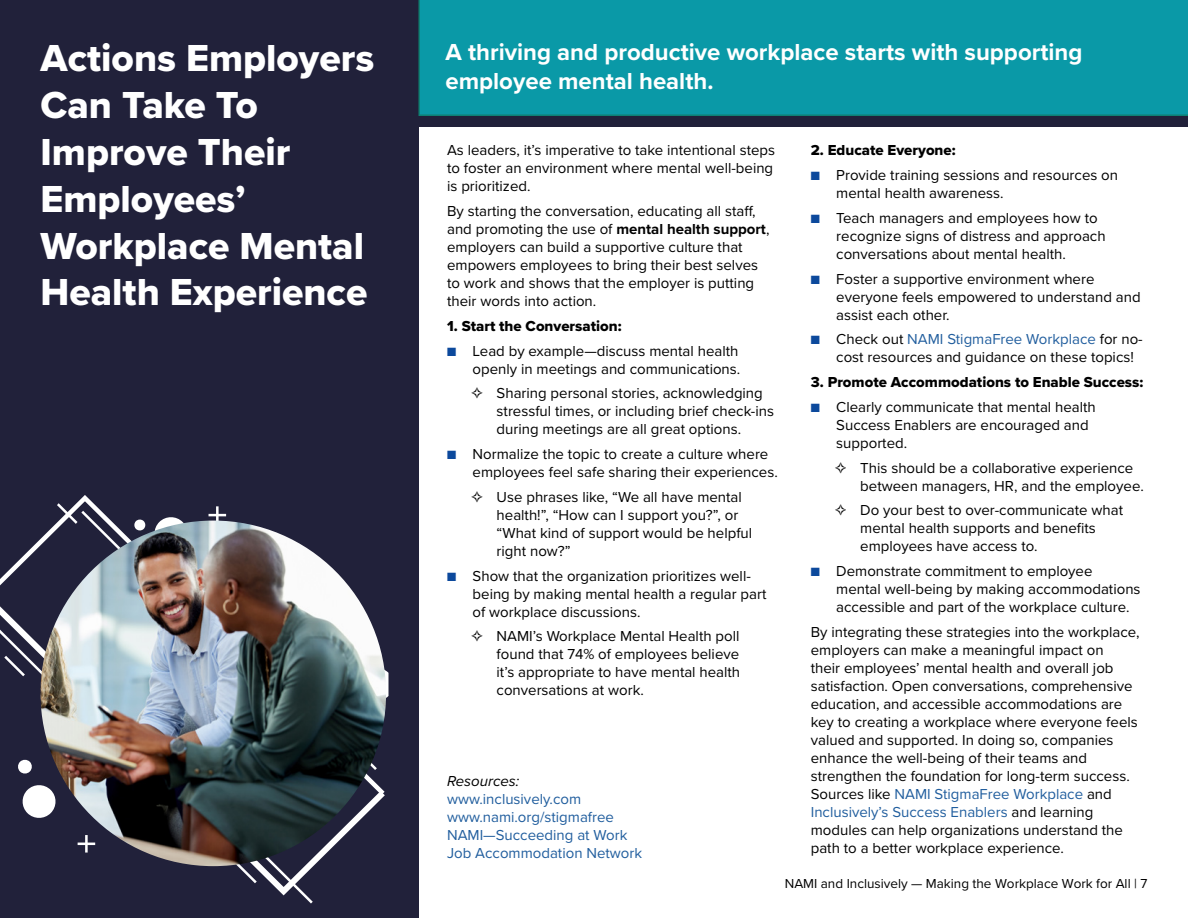
<style>
.page{position:relative;width:1188px;height:918px;background:#fff}
.page>*{position:absolute;margin:0;border:0;box-sizing:border-box;transform-origin:0 0}
.t1{font:39px/46.8px "Proxima Nova Extrabld";color:#fff}
.t2{font:700 24px/28.8px "Proxima Nova";color:#fff}
.t3{font:15px/18px "Proxima Nova";color:#000}
.t4{font:15px/18px "Proxima Nova";color:#215e9e}
.t5{font:15px "Proxima Nova Extrabld";color:#000}
.t6{font:italic 15px "Proxima Nova";color:#000}
.t7{font:13.5px "Proxima Nova";color:#000}
.s1{color:#0c499c}
.s2{color:#215e9e}
.s3{font-weight:700}
</style>
<div class="page">
<div style="left:0;top:0;width:419px;height:918px;background:#21213a"></div>
<div style="left:418px;top:116px;width:770px;height:11px;background:#21213a"></div>
<div style="left:418px;top:0;width:770px;height:116px;background:#0a99a7"></div>
<svg style="left:22px;top:800px;width:308px;height:67px"></svg>
<svg style="left:0;top:495px;width:252px;height:305px"></svg>
<svg style="left:55px;top:525px;width:334px;height:325px"></svg>
<svg style="left:0;top:630px;width:52px;height:62px"></svg>
<svg style="left:57px;top:503px;width:89px;height:66px"></svg>
<svg style="left:236px;top:845px;width:77px;height:59px"></svg>
<svg style="left:368px;top:750px;width:9px;height:20px"></svg>
<svg style="left:209px;top:506px;width:17px;height:15px"></svg>
<svg style="left:78px;top:835px;width:17px;height:18px"></svg>
<img style="left:40px;top:521px;width:346px;height:345px;border-radius:173px">
<p class="t1" style="left:40px;top:34px;width:335px">Actions Employers<br>Can Take To</p>
<p class="t2" style="left:446px;top:37px;width:639px">A thriving and productive workplace starts with supporting employee mental health.</p>
<p class="t1" style="left:40px;top:128px;width:329px">Improve Their<br>Employees’<br>Workplace Mental<br>Health Experience</p>
<p class="t3" style="left:447px;top:141px;width:330px">As leaders, it’s imperative to take intentional steps to foster an environment where mental well-being is prioritized.</p>
<p class="t5" style="left:811px;top:139px;width:146px">2. Educate Everyone:</p>
<p class="t3" style="left:836px;top:166px;width:283px;text-indent:-26px"><span class="s1">■</span> Provide training sessions and resources on mental health awareness.</p>
<p class="t3" style="left:836px;top:208px;width:271px;text-indent:-26px"><span class="s1">■</span> Teach managers and employees how to recognize signs of distress and approach conversations about mental health.</p>
<p class="t3" style="left:836px;top:269px;width:306px;text-indent:-26px"><span class="s1">■</span> Foster a supportive environment where everyone feels empowered to understand and assist each other.</p>
<p class="t3" style="left:836px;top:330px;width:308px;text-indent:-26px"><span class="s1">■</span> Check out <span class="s2">NAMI StigmaFree Workplace</span> for no&shy;cost resources and guidance on these topics!</p>
<p class="t5" style="left:811px;top:371px;width:334px">3. Promote Accommodations to Enable Success:</p>
<p class="t3" style="left:836px;top:397px;width:261px;text-indent:-26px"><span class="s1">■</span> Clearly communicate that mental health<br>Success Enablers are encouraged and supported.</p>
<p class="t3" style="left:860px;top:458px;width:285px">This should be a collaborative experience between managers, HR, and the employee.</p>
<p class="t3" style="left:860px;top:501px;width:264px">Do your best to over-communicate what mental health supports and benefits employees have access to.</p>
<p class="t3" style="left:836px;top:562px;width:306px;text-indent:-26px"><span class="s1">■</span> Demonstrate commitment to employee mental well-being by making accommodations accessible and part of the workplace culture.</p>
<p class="t3" style="left:811px;top:622px;width:330px">By integrating these strategies into the workplace, employers can make a meaningful impact on<br>their employees’ mental health and overall job satisfaction. Open conversations, comprehensive education, and accessible accommodations are key to creating a workplace where everyone feels valued and supported. In doing so, companies enhance the well-being of their teams and strengthen the foundation for long-term success.<br>Sources like <span class="s2">NAMI StigmaFree Workplace</span> and <span class="s2">Inclusively’s Success Enablers</span> and learning modules can help organizations understand the path to a better workplace experience.</p>
<p class="t3" style="left:447px;top:202px;width:324px">By starting the conversation, educating all staf, and promoting the use of <span class="s3">mental health support</span>, employers can build a supportive culture that empowers employees to bring their best selves to work and shows that the employer is putting their words into action.</p>
<p class="t5" style="left:447px;top:315px;width:176px">1. Start the Conversation:</p>
<p class="t3" style="left:447px;top:341px;width:295px;text-align:right"><span class="s1">■</span> Lead by example—discuss mental health openly in meetings and communications.</p>
<p class="t3" style="left:497px;top:384px;width:279px">Sharing personal stories, acknowledging stressful times, or including brief check-ins during meetings are all great options.</p>
<p class="t3" style="left:473px;top:445px;width:307px;text-indent:-26px"><span class="s1">■</span> Normalize the topic to create a culture where employees feel safe sharing their experiences.</p>
<p class="t3" style="left:497px;top:487px;width:257px">Use phrases like, “We all have mental health!”, “How can I support you?”, or “What kind of support would be helpful right now?”</p>
<p class="t3" style="left:473px;top:566px;width:295px;text-indent:-26px"><span class="s1">■</span> Show that the organization prioritizes well&shy;being by making mental health a regular part of workplace discussions.</p>
<p class="t3" style="left:497px;top:627px;width:245px;text-align:justify">NAMI’s Workplace Mental Health poll found that 74% of employees believe it’s appropriate to have mental health conversations at work.</p>
<p class="t6" style="left:447px;top:770px;width:74px">Resources:</p>
<p class="t4" style="left:447px;top:790px;width:197px">www.inclusively.com www.nami.org/stigmafree<br>NAMI—Succeeding at Work<br>Job Accommodation Network</p>
<p class="t7" style="left:785px;top:874px;width:364px">NAMI and Inclusively — Making the Workplace Work for All | 7</p>
</div>
